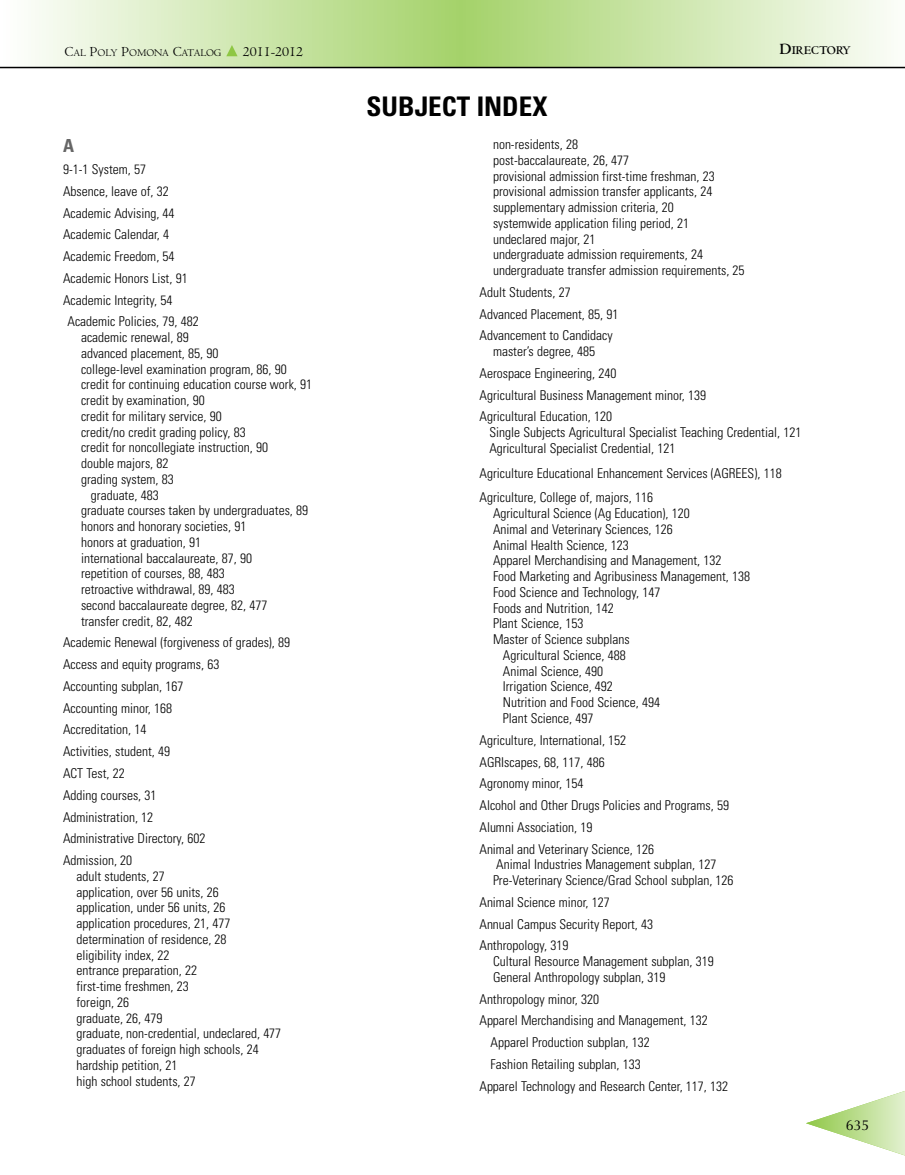
<style>
.page{position:relative;width:905px;height:1175px;background:#fff}
.page>*{position:absolute;margin:0;border:0;box-sizing:border-box;transform-origin:0 0}
.t1{font:700 condensed 27px "Univers";color:#000}
.t2{font:700 condensed 18px "Univers";color:#666}
.t3{font:14.25px "Centaur";color:#000}
.t4{font:14.25px "Optima";color:#000}
.t5{font:300 condensed 13.5px/15.8px "Univers";color:#000}
.t6{font:700 12.3px "Centaur";color:#000}
.t7{font:10.65px "Centaur";color:#000}
.s1{font-size:14.25px}
.s2{font-size:16.5px}
</style>
<div class="page">
<svg style="left:0;top:0;width:904px;height:67px;background:#d0e7b2"></svg>
<svg style="left:806px;top:1091px;width:98px;height:65px"></svg>
<svg style="left:226px;top:45px;width:11px;height:11px"></svg>
<hr style="left:0;top:67px;width:904px;height:1px;background:#000">
<p class="t7" style="left:64px;top:49px;width:158px"><span class="s1">C</span>AL <span class="s1">P</span>OLY <span class="s1">P</span>OMONA <span class="s1">C</span>ATALOG</p>
<p class="t3" style="left:243px;top:47px;width:62px">2011-2012</p>
<h2 class="t2" style="left:63px;top:139px;width:12px">A</h2>
<p class="t5" style="left:63px;top:162px;width:85px">9-1-1 System, 57</p>
<p class="t5" style="left:63px;top:184px;width:107px">Absence, leave of, 32</p>
<p class="t5" style="left:63px;top:206px;width:113px">Academic Advising, 44</p>
<p class="t5" style="left:63px;top:228px;width:108px">Academic Calendar, 4</p>
<p class="t5" style="left:63px;top:249px;width:113px">Academic Freedom, 54</p>
<p class="t5" style="left:63px;top:271px;width:126px">Academic Honors List, 91</p>
<p class="t5" style="left:63px;top:293px;width:111px">Academic Integrity, 54</p>
<p class="t5" style="left:67px;top:315px;width:133px">Academic Policies, 79, 482</p>
<p class="t5" style="left:81px;top:330px;width:109px">academic renewal, 89</p>
<p class="t5" style="left:81px;top:346px;width:139px">advanced placement, 85, 90</p>
<p class="t5" style="left:81px;top:362px;width:207px">college-level examination program, 86, 90</p>
<p class="t5" style="left:81px;top:378px;width:233px">credit for continuing education course work, 91</p>
<p class="t5" style="left:81px;top:393px;width:125px">credit by examination, 90</p>
<p class="t5" style="left:81px;top:409px;width:142px">credit for military service, 90</p>
<p class="t5" style="left:81px;top:425px;width:166px">credit/no credit grading policy, 83</p>
<p class="t5" style="left:81px;top:441px;width:189px">credit for noncollegiate instruction, 90</p>
<p class="t5" style="left:81px;top:456px;width:89px">double majors, 82</p>
<p class="t5" style="left:81px;top:472px;width:94px">grading system, 83</p>
<p class="t5" style="left:91px;top:488px;width:69px">graduate, 483</p>
<p class="t5" style="left:81px;top:504px;width:229px">graduate courses taken by undergraduates, 89</p>
<p class="t5" style="left:81px;top:519px;width:167px">honors and honorary societies, 91</p>
<p class="t5" style="left:81px;top:535px;width:122px">honors at graduation, 91</p>
<p class="t5" style="left:81px;top:551px;width:172px">international baccalaureate, 87, 90</p>
<p class="t5" style="left:81px;top:567px;width:145px">repetition of courses, 88, 483</p>
<p class="t5" style="left:81px;top:582px;width:155px">retroactive withdrawal, 89, 483</p>
<p class="t5" style="left:81px;top:598px;width:188px">second baccalaureate degree, 82, 477</p>
<p class="t5" style="left:81px;top:614px;width:113px">transfer credit, 82, 482</p>
<p class="t5" style="left:63px;top:633px;width:229px;line-height:21.8px">Academic Renewal (forgiveness of grades), 89<br>Access and equity programs, 63<br>Accounting subplan, 167<br>Accounting minor, 168<br>Accreditation, 14<br>Activities, student, 49<br>ACT Test, 22<br>Adding courses, 31<br>Administration, 12<br>Administrative Directory, 602<br>Admission, 20</p>
<p class="t5" style="left:76px;top:869px;width:206px">adult students, 27<br>application, over 56 units, 26<br>application, under 56 units, 26 application procedures, 21, 477 determination of residence, 28<br>eligibility index, 22<br>entrance preparation, 22<br>first-time freshmen, 23<br>foreign, 26<br>graduate, 26, 479<br>graduate, non-credential, undeclared, 477 graduates of foreign high schools, 24 hardship petition, 21<br>high school students, 27</p>
<h1 class="t1" style="left:366px;top:97px;width:182px">SUBJECT INDEX</h1>
<p class="t6" style="left:779px;top:46px;width:73px"><span class="s2">D</span>IRECTORY</p>
<p class="t5" style="left:493px;top:137px;width:253px">non-residents, 28<br>post-baccalaureate, 26, 477<br>provisional admission first-time freshman, 23 provisional admission transfer applicants, 24 supplementary admission criteria, 20<br>systemwide application filing period, 21 undeclared major, 21<br>undergraduate admission requirements, 24 undergraduate transfer admission requirements, 25</p>
<p class="t5" style="left:479px;top:282px;width:140px;line-height:21.8px">Adult Students, 27<br>Advanced Placement, 85, 91<br>Advancement to Candidacy</p>
<p class="t5" style="left:479px;top:341px;width:228px;line-height:21.8px;text-indent:14px">master’s degree, 485<br>Aerospace Engineering, 240<br>Agricultural Business Management minor, 139<br>Agricultural Education, 120</p>
<p class="t5" style="left:489px;top:425px;width:313px">Single Subjects Agricultural Specialist Teaching Credential, 121<br>Agricultural Specialist Credential, 121</p>
<p class="t5" style="left:479px;top:461px;width:304px;line-height:24.8px">Agriculture Educational Enhancement Services (AGREES), 118<br>Agriculture, College of, majors, 116</p>
<p class="t5" style="left:493px;top:506px;width:198px">Agricultural Science (Ag Education), 120</p>
<p class="t5" style="left:493px;top:522px;width:181px">Animal and Veterinary Sciences, 126</p>
<p class="t5" style="left:493px;top:538px;width:137px">Animal Health Science, 123</p>
<p class="t5" style="left:493px;top:554px;width:230px">Apparel Merchandising and Management, 132</p>
<p class="t5" style="left:493px;top:569px;width:259px">Food Marketing and Agribusiness Management, 138</p>
<p class="t5" style="left:493px;top:585px;width:169px">Food Science and Technology, 147</p>
<p class="t5" style="left:493px;top:601px;width:122px">Foods and Nutrition, 142</p>
<p class="t5" style="left:493px;top:617px;width:92px">Plant Science, 153</p>
<p class="t5" style="left:493px;top:632px;width:138px">Master of Science subplans</p>
<p class="t5" style="left:503px;top:648px;width:124px">Agricultural Science, 488</p>
<p class="t5" style="left:503px;top:664px;width:102px">Animal Science, 490</p>
<p class="t5" style="left:503px;top:680px;width:111px">Irrigation Science, 492</p>
<p class="t5" style="left:503px;top:695px;width:159px">Nutrition and Food Science, 494</p>
<p class="t5" style="left:503px;top:711px;width:92px">Plant Science, 497</p>
<p class="t5" style="left:479px;top:730px;width:251px;line-height:21.8px">Agriculture, International, 152<br>AGRIscapes, 68, 117, 486<br>Agronomy minor, 154<br>Alcohol and Other Drugs Policies and Programs, 59<br>Alumni Association, 19<br>Animal and Veterinary Science, 126</p>
<p class="t5" style="left:493px;top:857px;width:242px">Animal Industries Management subplan, 127<br>Pre-Veterinary Science/Grad School subplan, 126</p>
<p class="t5" style="left:479px;top:892px;width:175px;line-height:21.8px">Animal Science minor, 127<br>Annual Campus Security Report, 43<br>Anthropology, 319</p>
<p class="t5" style="left:493px;top:954px;width:222px">Cultural Resource Management subplan, 319<br>General Anthropology subplan, 319</p>
<p class="t5" style="left:479px;top:992px;width:121px">Anthropology minor, 320</p>
<p class="t5" style="left:479px;top:1013px;width:230px">Apparel Merchandising and Management, 132</p>
<p class="t5" style="left:490px;top:1035px;width:160px">Apparel Production subplan, 132</p>
<p class="t5" style="left:490px;top:1057px;width:151px">Fashion Retailing subplan, 133</p>
<p class="t5" style="left:479px;top:1079px;width:250px">Apparel Technology and Research Center, 117, 132</p>
<p class="t4" style="left:845px;top:1116px;width:25px">635</p>
</div>
